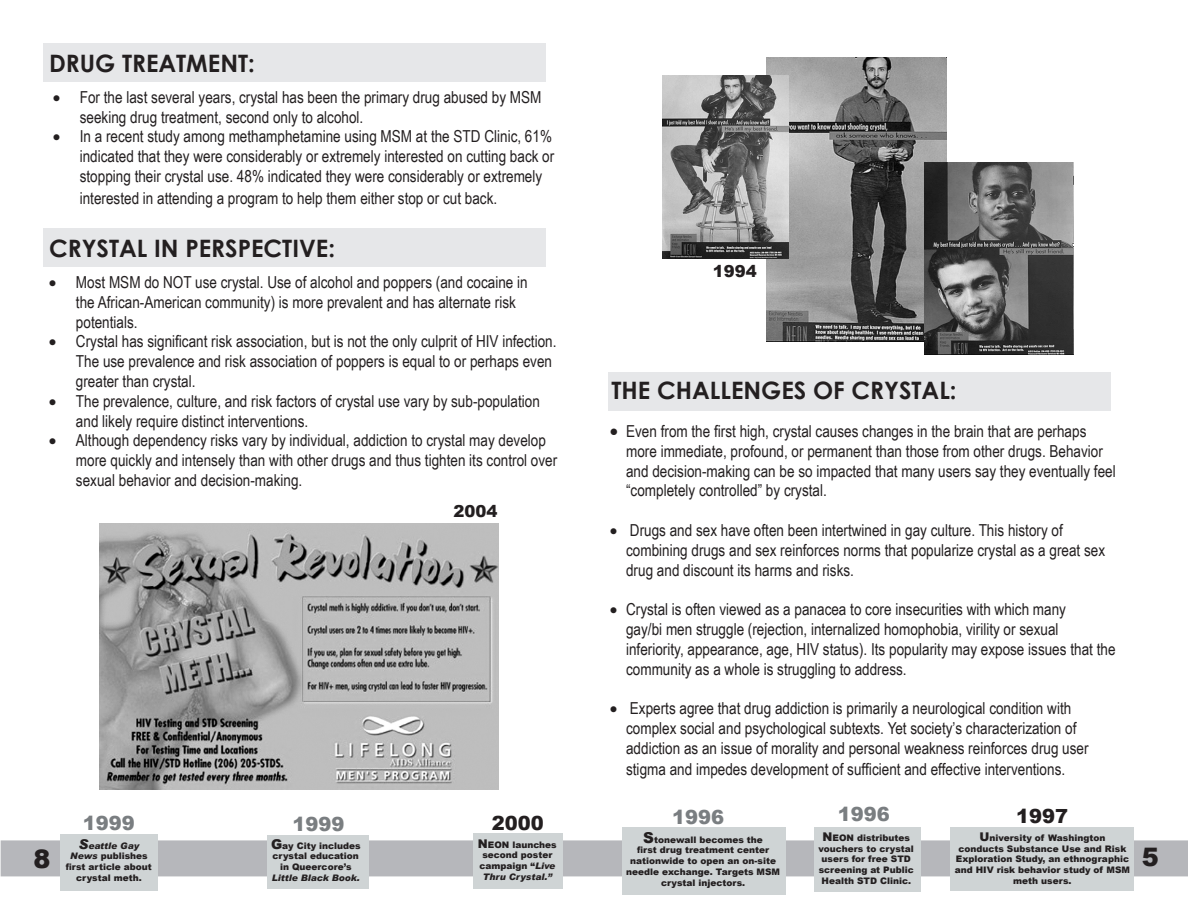
<style>
.page{position:relative;width:1188px;height:918px;background:#fff}
.page>*{position:absolute;margin:0;border:0;box-sizing:border-box;transform-origin:0 0}
.t1{font:900 25.5px "Arial";color:#231f20}
.heading_6{font:700 24px "Century Gothic";color:#231f20}
.t2{font:900 19.5px "Arial";color:#7a7e81}
.t3{font:900 19.5px "Arial";color:#231f20}
.heading_6-2{font:16.5px/19.8px "Arial Narrow";color:#231f20}
.t4{font:900 16.5px "Arial";color:#231f20}
.t5{font:900 9px/10.8px "Arial";color:#231f20;text-align:center}
.s1{font-size:15px}
.s2{font-style:italic;font-size:13.5px}
.s3{font-style:italic}
.s4{font-size:13.5px}
.s5{font-size:12px}
</style>
<div class="page">
<div style="left:43px;top:44px;width:503px;height:38px;background:#e6e7e9"></div>
<div style="left:43px;top:228px;width:503px;height:39px;background:#e6e7e9"></div>
<div style="left:1px;top:840px;width:1187px;height:36px;background:#b6b7bb"></div>
<div style="left:61px;top:834px;width:97px;height:57px;background:#cfd4d5"></div>
<div style="left:267px;top:836px;width:101px;height:52px;background:#cfd4d5"></div>
<div style="left:473px;top:834px;width:90px;height:54px;background:#cfd4d5"></div>
<div style="left:608px;top:372px;width:503px;height:39px;background:#e6e7e9"></div>
<div style="left:622px;top:828px;width:163px;height:66px;background:#cfd4d5"></div>
<div style="left:815px;top:828px;width:106px;height:64px;background:#cfd4d5"></div>
<div style="left:950px;top:828px;width:184px;height:63px;background:#cfd4d5"></div>
<img style="left:766px;top:58px;width:180px;height:284px">
<img style="left:662px;top:75px;width:127px;height:183px">
<img style="left:924px;top:162px;width:149px;height:193px">
<img style="left:99px;top:523px;width:400px;height:267px">
<p class="heading_6" style="left:49px;top:45px;width:207px">DRUG TREATMENT:</p>
<p class="heading_6-2" style="left:80px;top:86px;width:463px;text-indent:-27px">• For the last several years, crystal has been the primary drug abused by MSM seeking drug treatment, second only to alcohol.</p>
<p class="heading_6-2" style="left:80px;top:126px;width:476px;text-indent:-27px">• In a recent study among methamphetamine using MSM at the STD Clinic, 61% indicated that they were considerably or extremely interested on cutting back or stopping their crystal use. 48% indicated they were considerably or extremely</p>
<p class="heading_6-2" style="left:80px;top:187px;width:419px">interested in attending a program to help them either stop or cut back.</p>
<p class="heading_6" style="left:49px;top:230px;width:288px">CRYSTAL IN PERSPECTIVE:</p>
<p class="t4" style="left:713px;top:259px;width:46px">1994</p>
<p class="heading_6-2" style="left:76px;top:272px;width:453px;text-indent:-27px">• Most MSM do NOT use crystal. Use of alcohol and poppers (and cocaine in the African-American community) is more prevalent and has alternate risk potentials.</p>
<p class="heading_6-2" style="left:76px;top:331px;width:482px;text-indent:-27px">• Crystal has significant risk association, but is not the only culprit of HIV infection.<br>The use prevalence and risk association of poppers is equal to or perhaps even greater than crystal.</p>
<p class="heading_6-2" style="left:76px;top:390px;width:466px;text-indent:-27px">• The prevalence, culture, and risk factors of crystal use vary by sub-population and likely require distinct interventions.</p>
<p class="heading_6-2" style="left:76px;top:430px;width:483px;text-indent:-27px">• Although dependency risks vary by individual, addiction to crystal may develop more quickly and intensely than with other drugs and thus tighten its control over sexual behavior and decision-making.</p>
<p class="heading_6" style="left:612px;top:372px;width:347px">THE CHALLENGES OF CRYSTAL:</p>
<p class="heading_6-2" style="left:626px;top:421px;width:491px;text-indent:-16px">• Even from the first high, crystal causes changes in the brain that are perhaps more immediate, profound, or permanent than those from other drugs. Behavior and decision-making can be so impacted that many users say they eventually feel “completely controlled” by crystal.</p>
<p class="heading_6-2" style="left:626px;top:520px;width:481px;text-indent:-16px">• Drugs and sex have often been intertwined in gay culture. This history of combining drugs and sex reinforces norms that popularize crystal as a great sex drug and discount its harms and risks.</p>
<p class="heading_6-2" style="left:626px;top:599px;width:491px;text-indent:-16px">• Crystal is often viewed as a panacea to core insecurities with which many<br>gay/bi men struggle (rejection, internalized homophobia, virility or sexual inferiority, appearance, age, HIV status). Its popularity may expose issues that the community as a whole is struggling to address.</p>
<p class="heading_6-2" style="left:626px;top:698px;width:464px;text-indent:-16px">• Experts agree that drug addiction is primarily a neurological condition with complex social and psychological subtexts. Yet society’s characterization of addiction as an issue of morality and personal weakness reinforces drug user</p>
<p class="heading_6-2" style="left:626px;top:759px;width:441px">stigma and impedes development of sufficient and effective interventions.</p>
<p class="t2" style="left:838px;top:800px;width:54px">1996</p>
<p class="t5" style="left:626px;top:834px;width:155px"><span class="s1">S</span>tonewall becomes the<br>first drug treatment center nationwide to open an on-site needle exchange. Targets MSM crystal injectors.</p>
<p class="t4" style="left:453px;top:499px;width:46px">2004</p>
<p class="t3" style="left:1016px;top:802px;width:54px">1997</p>
<p class="t2" style="left:672px;top:803px;width:54px">1996</p>
<p class="t2" style="left:83px;top:809px;width:54px">1999</p>
<p class="t5" style="left:66px;top:840px;width:88px"><span class="s2">S</span><span class="s3">eattle Gay<br>News</span> publishes first article about crystal meth.</p>
<p class="t5" style="left:271px;top:840px;width:91px"><span class="s4">G</span>ay City includes crystal education in Queercore’s<br><span class="s3">Little Black Book.</span></p>
<p class="t5" style="left:478px;top:839px;width:80px"><span class="s5">N</span>EON launches second poster campaign “<span class="s3">Live<br>Thru Crystal.”</span></p>
<p class="t2" style="left:293px;top:810px;width:54px">1999</p>
<p class="t3" style="left:492px;top:809px;width:54px">2000</p>
<p class="t5" style="left:819px;top:832px;width:97px"><span class="s5">N</span>EON distributes vouchers to crystal users for free STD screening at Public<br>Health STD Clinic.</p>
<p class="t5" style="left:955px;top:832px;width:177px"><span class="s5">U</span>niversity of Washington<br>conducts Substance Use and Risk<br>Exploration Study, an ethnographic and HIV risk behavior study of MSM meth users.</p>
<p class="t1" style="left:33px;top:840px;width:19px">8</p>
<p class="t1" style="left:1142px;top:838px;width:19px">5</p>
</div>
